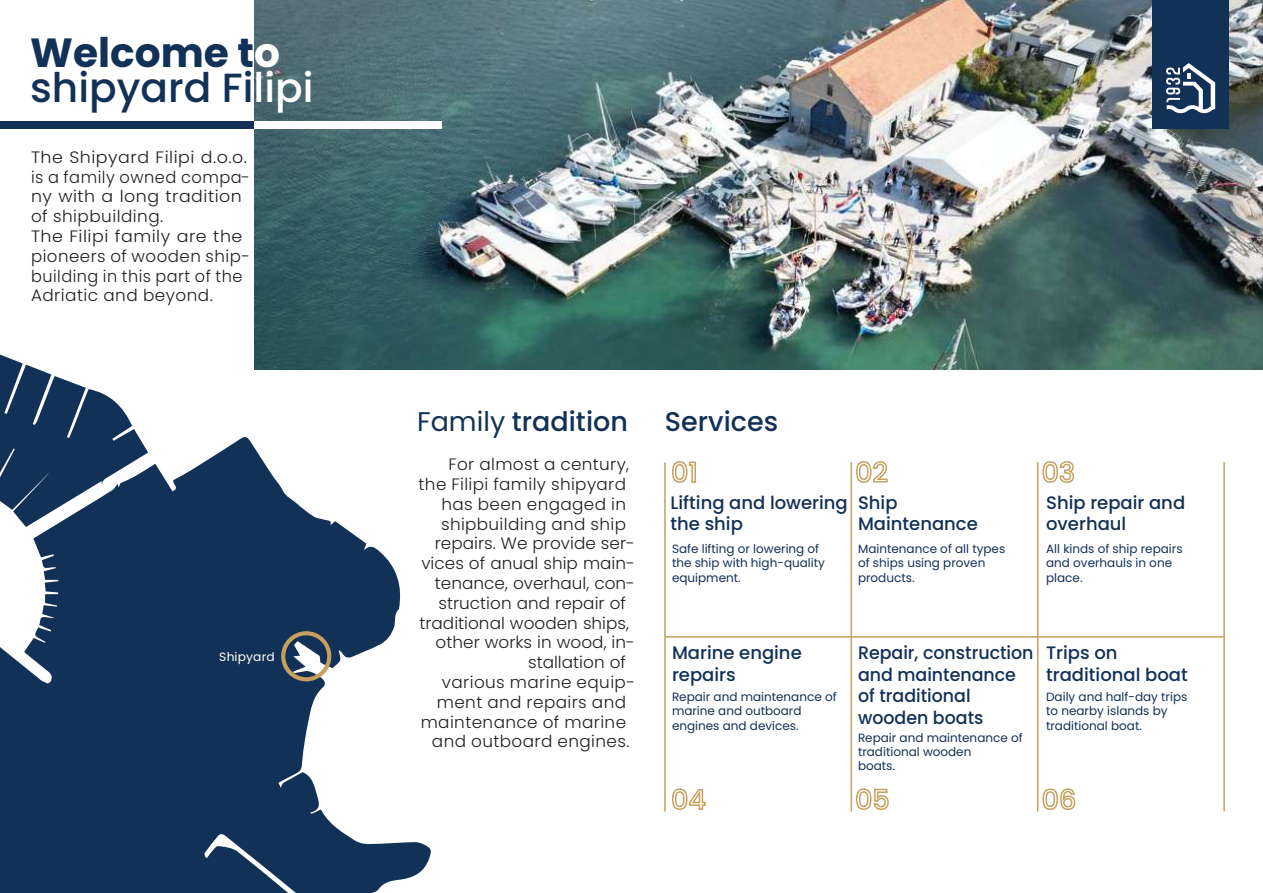
<style>
.page{position:relative;width:1263px;height:893px;background:#fff}
.page>*{position:absolute;margin:0;border:0;box-sizing:border-box;transform-origin:0 0}
.t1{font:500 40.65px/35px "Poppins";color:#123157}
.t2{font:500 27px "Poppins";color:#123157}
.t3{font:500 18px/21.6px "Poppins";color:#123157}
.t4{font:300 16.5px/19.8px "Poppins";letter-spacing:.025em;color:#231f20;scale:1.06 1}
.t5{font:300 16.5px "Poppins";letter-spacing:.025em;color:#231f20}
.t6{font:300 16.5px "Poppins";color:#231f20}
.t7{font:12px/14.4px "Poppins";color:#123157}
.t8{font:12px "Poppins";letter-spacing:.015em;color:#fff}
.s1{font-weight:700}
.s2{font-weight:700;color:#fff}
.s3{color:#fff}
.s4{font-weight:400}
</style>
<div class="page">
<div style="left:0;top:122px;width:442px;height:7px;background:#123157"></div>
<svg style="left:0;top:437px;width:431px;height:456px;fill:#123157"></svg>
<svg style="left:0;top:354px;width:148px;height:182px"></svg>
<svg style="left:281px;top:631px;width:50px;height:50px"></svg>
<hr style="left:665px;top:636px;width:559px;height:2px;background:#c7a05d">
<hr style="left:664px;top:462px;width:2px;height:350px;background:#c7a05d">
<hr style="left:851px;top:462px;width:1px;height:350px;background:#c7a05d">
<hr style="left:1037px;top:462px;width:1px;height:349px;background:#c7a05d">
<hr style="left:1223px;top:462px;width:2px;height:349px;background:#c7a05d">
<svg style="left:672px;top:461px;width:24px;height:22px"></svg>
<svg style="left:856px;top:461px;width:32px;height:22px"></svg>
<svg style="left:1042px;top:461px;width:33px;height:22px"></svg>
<svg style="left:672px;top:788px;width:34px;height:22px"></svg>
<svg style="left:856px;top:788px;width:33px;height:22px"></svg>
<svg style="left:1042px;top:788px;width:34px;height:22px"></svg>
<img style="left:255px;top:0;width:1008px;height:369px">
<div style="left:255px;top:122px;width:187px;height:7px;background:#fff"></div>
<div style="left:1152px;top:0;width:76px;height:129px;background:#123157"></div>
<svg style="left:1166px;top:63px;width:49px;height:50px"></svg>
<h1 class="t1" style="left:30px;top:36px;width:285px"><span class="s1">Welcome t</span><span class="s2">o </span>shipyard Fi<span class="s3">lipi</span></h1>
<h3 class="t4" style="left:31px;top:147px;width:208px">The Shipyard Filipi d.o.o. is a family owned compa&shy;ny with a long tradition of shipbuilding.<br>The Filipi family are the pioneers of wooden ship&shy;building in this part of the<br>Adriatic and beyond.</h3>
<p class="t8" style="left:219px;top:650px;width:57px">Shipyard</p>
<h2 class="t2" style="left:417px;top:406px;width:212px"><span class="s4">Family</span> tradition</h2>
<h3 class="t5" style="left:448px;top:455px;width:182px">For almost a century,</h3>
<h3 class="t5" style="left:419px;top:475px;width:209px">the Filipi family shipyard</h3>
<h3 class="t5" style="left:442px;top:494px;width:186px">has been engaged in</h3>
<h3 class="t5" style="left:441px;top:514px;width:186px">shipbuilding and ship</h3>
<h3 class="t6" style="left:435px;top:534px;width:202px">repairs. We provide ser-</h3>
<h3 class="t6" style="left:421px;top:554px;width:215px">vices of anual ship main-</h3>
<h3 class="t6" style="left:435px;top:574px;width:202px">tenance, overhaul, con-</h3>
<h3 class="t6" style="left:438px;top:593px;width:189px">struction and repair of</h3>
<h3 class="t6" style="left:419px;top:613px;width:211px">traditional wooden ships,</h3>
<h3 class="t6" style="left:436px;top:633px;width:201px">other works in wood, in-</h3>
<h3 class="t6" style="left:528px;top:653px;width:99px">stallation of</h3>
<h3 class="t5" style="left:442px;top:673px;width:195px">various marine equip-</h3>
<h3 class="t5" style="left:437px;top:692px;width:191px">ment and repairs and</h3>
<h3 class="t5" style="left:421px;top:712px;width:207px">maintenance of marine</h3>
<h3 class="t5" style="left:432px;top:732px;width:199px">and outboard engines.</h3>
<h2 class="t2" style="left:665px;top:406px;width:115px">Services</h2>
<h3 class="t3" style="left:670px;top:492px;width:179px">Lifting and lowering the ship</h3>
<h3 class="t3" style="left:858px;top:492px;width:121px">Ship<br>Maintenance</h3>
<h3 class="t3" style="left:1046px;top:492px;width:141px">Ship repair and overhaul</h3>
<p class="t7" style="left:672px;top:542px;width:154px">Safe lifting or lowering of the ship with high-quality equipment.</p>
<p class="t7" style="left:858px;top:542px;width:149px">Maintenance of all types of ships using proven products.</p>
<p class="t7" style="left:1046px;top:542px;width:138px">All kinds of ship repairs and overhauls in one place.</p>
<h3 class="t3" style="left:672px;top:642px;width:131px">Marine engine repairs</h3>
<h3 class="t3" style="left:858px;top:642px;width:177px">Repair, construction and maintenance of traditional wooden boats</h3>
<h3 class="t3" style="left:1046px;top:642px;width:143px">Trips on traditional boat</h3>
<p class="t7" style="left:672px;top:690px;width:166px">Repair and maintenance of marine and outboard engines and devices.</p>
<p class="t7" style="left:1046px;top:690px;width:143px">Daily and half-day trips to nearby islands by traditional boat.</p>
<p class="t7" style="left:858px;top:730px;width:166px">Repair and maintenance of traditional wooden<br>boats.</p>
</div>
